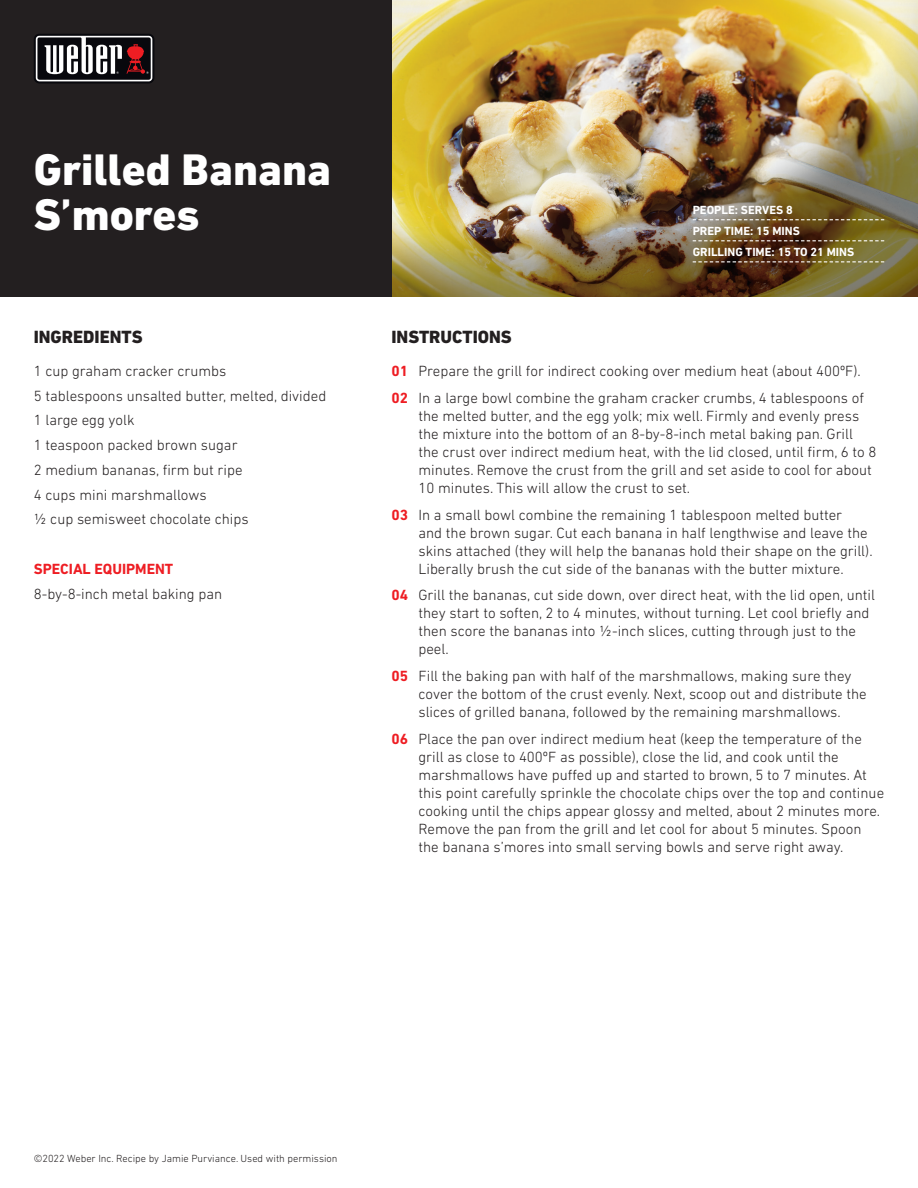
<style>
.page{position:relative;width:918px;height:1188px;background:#fff}
.page>*{position:absolute;margin:0;border:0;box-sizing:border-box;transform-origin:0 0}
.t1{font:800 45px/45px "DIN Next LT Pro";color:#fff}
.t2{font:800 18px "DIN Next LT Pro";color:#231f20}
.t3{font:300 15px/18px "DIN Next LT Pro";color:#231f20}
.t4{font:700 15px "DIN Next LT Pro";color:#ee1d23}
.t5{font:700 12px/21.1px "DIN Next LT Pro";color:#fff}
.t6{font:300 10.5px "DIN Next LT Pro";color:#231f20}
.s1{font-weight:700;color:#ee1d23}
</style>
<div class="page">
<img style="left:392px;top:0;width:526px;height:297px">
<div style="left:0;top:0;width:392px;height:297px;background:#231f20"></div>
<svg style="left:34px;top:34px;width:120px;height:49px"></svg>
<svg style="left:36px;top:36px;width:116px;height:45px"></svg>
<svg style="left:693px;top:219px;width:191px;height:1px"></svg>
<svg style="left:693px;top:240px;width:191px;height:1px"></svg>
<svg style="left:693px;top:261px;width:191px;height:1px"></svg>
<h1 class="t1" style="left:34px;top:147px;width:299px">Grilled Banana<br>S’mores</h1>
<p class="t2" style="left:34px;top:326px;width:110px">INGREDIENTS</p>
<p class="t2" style="left:392px;top:326px;width:122px">INSTRUCTIONS</p>
<p class="t5" style="left:693px;top:199px;width:163px">PEOPLE: SERVES 8<br>PREP TIME: 15 MINS<br>GRILLING TIME: 15 TO 21 MINS</p>
<p class="t3" style="left:34px;top:358px;width:294px;line-height:24.8px">1 cup graham cracker crumbs<br>5 tablespoons unsalted butter, melted, divided<br>1 large egg yolk<br>1 teaspoon packed brown sugar<br>2 medium bananas, firm but ripe<br>4 cups mini marshmallows<br>½ cup semisweet chocolate chips</p>
<p class="t4" style="left:34px;top:560px;width:141px">SPECIAL EQUIPMENT</p>
<p class="t3" style="left:34px;top:584px;width:190px">8-by-8-inch metal baking pan</p>
<p class="t3" style="left:392px;top:357px;width:474px;line-height:26.8px"><span class="s1">01</span> Prepare the grill for indirect cooking over medium heat (about 400ºF).<br><span class="s1">02</span> In a large bowl combine the graham cracker crumbs, 4 tablespoons of</p>
<p class="t3" style="left:418px;top:406px;width:460px">the melted butter, and the egg yolk; mix well. Firmly and evenly press the mixture into the bottom of an 8-by-8-inch metal baking pan. Grill the crust over indirect medium heat, with the lid closed, until firm, 6 to 8 minutes. Remove the crust from the grill and set aside to cool for about 10 minutes. This will allow the crust to set.</p>
<p class="t3" style="left:418px;top:505px;width:456px;text-indent:-27px"><span class="s1">03</span> In a small bowl combine the remaining 1 tablespoon melted butter<br>and the brown sugar. Cut each banana in half lengthwise and leave the skins attached (they will help the bananas hold their shape on the grill).<br>Liberally brush the cut side of the bananas with the butter mixture.</p>
<p class="t3" style="left:418px;top:586px;width:458px;text-indent:-27px"><span class="s1">04</span> Grill the bananas, cut side down, over direct heat, with the lid open, until they start to soften, 2 to 4 minutes, without turning. Let cool briefly and then score the bananas into ½-inch slices, cutting through just to the peel.</p>
<p class="t3" style="left:418px;top:667px;width:450px;text-indent:-27px"><span class="s1">05</span> Fill the baking pan with half of the marshmallows, making sure they cover the bottom of the crust evenly. Next, scoop out and distribute the slices of grilled banana, followed by the remaining marshmallows.</p>
<p class="t3" style="left:418px;top:730px;width:467px;text-indent:-27px"><span class="s1">06</span> Place the pan over indirect medium heat (keep the temperature of the grill as close to 400ºF as possible), close the lid, and cook until the marshmallows have puffed up and started to brown, 5 to 7 minutes. At this point carefully sprinkle the chocolate chips over the top and continue cooking until the chips appear glossy and melted, about 2 minutes more.<br>Remove the pan from the grill and let cool for about 5 minutes. Spoon the banana s’mores into small serving bowls and serve right away.</p>
<p class="t6" style="left:34px;top:1153px;width:305px">©2022 Weber Inc. Recipe by Jamie Purviance. Used with permission</p>
</div>
